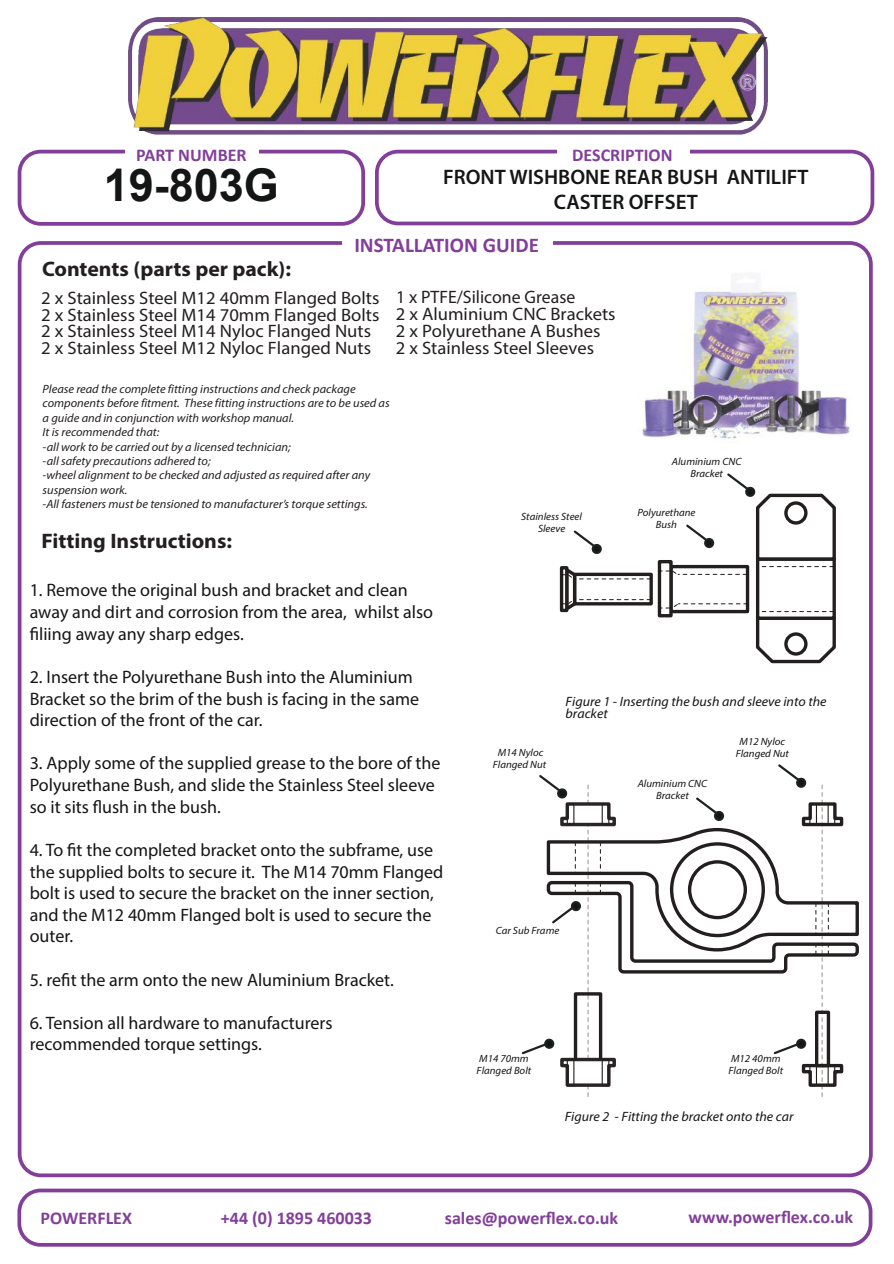
<style>
.page{position:relative;width:894px;height:1264px;background:#fff}
.page>*{position:absolute;margin:0;border:0;box-sizing:border-box;transform-origin:0 0}
.t1{font:700 45px "Arial";color:#141515}
.t2{font:700 21px "Myriad Pro";color:#241f1f}
.t3{font:600 21px/25.2px "Myriad Pro";color:#141515;text-align:center}
.t4{font:700 21px "Calibri";color:#823f99}
.t5{font:18px/21.6px "Myriad Pro";color:#141515}
.t6{font:18px/33.8px "Myriad Pro";color:#241f1f}
.t7{font:700 18px "Calibri";color:#823f99}
.t8{font:italic 13.5px/12px "Myriad Pro";color:#141515}
.t9{font:italic 12px/14.4px "Myriad Pro";color:#241f1f}
.t10{font:italic 10.5px/12px "Myriad Pro";color:#141515;text-align:center}
</style>
<div class="page">
<div style="left:18px;top:241px;width:854px;height:935px;border:4px solid #823f99;border-radius:21px"></div>
<div style="left:375px;top:150px;width:498px;height:75px;border:4px solid #823f99;border-radius:21px"></div>
<div style="left:18px;top:150px;width:347px;height:76px;border:4px solid #823f99;border-radius:21px"></div>
<img style="left:128px;top:18px;width:639px;height:117px">
<div style="left:124px;top:147px;width:134px;height:9px;background:#fff"></div>
<div style="left:556px;top:147px;width:132px;height:9px;background:#fff"></div>
<div style="left:342px;top:235px;width:210px;height:15px;background:#fff"></div>
<div style="left:17px;top:1188px;width:855px;height:58px;border:4px solid #823f99;border-radius:21px"></div>
<img style="left:642px;top:276px;width:209px;height:163px">
<svg style="left:573px;top:530px;width:29px;height:24px"></svg>
<div style="left:755px;top:557px;width:80px;height:62px;background:#fff;border:3px solid #241f1f"></div>
<div style="left:669px;top:564px;width:80px;height:49px;background:#fff;border:3px solid #241f1f"></div>
<div style="left:657px;top:560px;width:15px;height:57px;background:#fff;border:3px solid #241f1f"></div>
<div style="left:572px;top:572px;width:80px;height:33px;background:#241f1f"></div>
<svg style="left:559px;top:566px;width:91px;height:47px"></svg>
<svg style="left:659px;top:473px;width:177px;height:102px"></svg>
<svg style="left:659px;top:603px;width:177px;height:36px"></svg>
<svg style="left:755px;top:639px;width:81px;height:25px"></svg>
<svg style="left:522px;top:764px;width:337px;height:333px"></svg>
<p class="t7" style="left:136px;top:147px;width:112px">PART NUMBER</p>
<p class="t7" style="left:572px;top:147px;width:102px">DESCRIPTION</p>
<h1 class="t1" style="left:104px;top:168px;width:177px">19-803G</h1>
<p class="t3" style="left:443px;top:166px;width:367px">FRONT WISHBONE REAR BUSH ANTILIFT<br>CASTER OFFSET</p>
<p class="t2" style="left:42px;top:260px;width:250px">Contents (parts per pack):</p>
<p class="t4" style="left:354px;top:236px;width:186px">INSTALLATION GUIDE</p>
<p class="t6" style="left:41px;top:291px;width:339px;line-height:16.5px">2 x Stainless Steel M12 40mm Flanged Bolts<br>2 x Stainless Steel M14 70mm Flanged Bolts</p>
<p class="t6" style="left:396px;top:281px;width:181px">1 x PTFE/Silicone Grease</p>
<p class="t6" style="left:395px;top:299px;width:221px">2 x Aluminium CNC Brackets<br>2 x Stainless Steel Sleeves</p>
<p class="t6" style="left:41px;top:324px;width:331px;line-height:16.8px">2 x Stainless Steel M14 Nyloc Flanged Nuts<br>2 x Stainless Steel M12 Nyloc Flanged Nuts</p>
<p class="t6" style="left:395px;top:316px;width:206px">2 x Polyurethane A Bushes</p>
<p class="t9" style="left:43px;top:382px;width:348px">Please read the complete fitting instructions and check package components before fitment. These fitting instructions are to be used as a guide and in conjunction with workshop manual.<br>It is recommended that:<br>-all work to be carried out by a licensed technician;<br>-all safety precautions adhered to;<br>-wheel alignment to be checked and adjusted as required after any suspension work.<br>-All fasteners must be tensioned to manufacturer’s torque settings.</p>
<p class="t2" style="left:42px;top:531px;width:192px">Fitting Instructions:</p>
<p class="t5" style="left:30px;top:581px;width:405px">1. Remove the original bush and bracket and clean away and dirt and corrosion from the area, whilst also filiing away any sharp edges.</p>
<p class="t5" style="left:30px;top:667px;width:391px">2. Insert the Polyurethane Bush into the Aluminium<br>Bracket so the brim of the bush is facing in the same direction of the front of the car.</p>
<p class="t5" style="left:30px;top:754px;width:412px">3. Apply some of the supplied grease to the bore of the<br>Polyurethane Bush, and slide the Stainless Steel sleeve so it sits flush in the bush.</p>
<p class="t5" style="left:30px;top:840px;width:415px">4. To fit the completed bracket onto the subframe, use the supplied bolts to secure it. The M14 70mm Flanged bolt is used to secure the bracket on the inner section, and the M12 40mm Flanged bolt is used to secure the outer.</p>
<p class="t5" style="left:30px;top:970px;width:365px">5. refit the arm onto the new Aluminium Bracket.</p>
<p class="t5" style="left:30px;top:1013px;width:304px">6. Tension all hardware to manufacturers recommended torque settings.</p>
<p class="t10" style="left:521px;top:511px;width:62px">Stainless Steel<br>Sleeve</p>
<p class="t10" style="left:671px;top:456px;width:71px">Aluminium CNC<br>Bracket</p>
<p class="t10" style="left:637px;top:507px;width:60px">Polyurethane<br>Bush</p>
<p class="t10" style="left:492px;top:747px;width:55px">M14 Nyloc<br>Flanged Nut</p>
<p class="t8" style="left:565px;top:696px;width:262px">Figure 1 - Inserting the bush and sleeve into the bracket</p>
<p class="t10" style="left:637px;top:778px;width:71px">Aluminium CNC<br>Bracket</p>
<p class="t10" style="left:735px;top:736px;width:55px">M12 Nyloc<br>Flanged Nut</p>
<p class="t10" style="left:495px;top:925px;width:65px">Car Sub Frame</p>
<p class="t10" style="left:476px;top:1052px;width:56px;text-align:left">M14 70mm<br>Flanged Bolt</p>
<p class="t10" style="left:728px;top:1052px;width:56px;text-align:left">M12 40mm<br>Flanged Bolt</p>
<p class="t8" style="left:564px;top:1110px;width:230px">Figure 2 - Fitting the bracket onto the car</p>
<p class="t7" style="left:41px;top:1209px;width:93px">POWERFLEX</p>
<p class="t7" style="left:221px;top:1209px;width:152px">+44 (0) 1895 460033</p>
<p class="t7" style="left:444px;top:1209px;width:175px">sales@powerflex.co.uk</p>
<p class="t7" style="left:688px;top:1209px;width:166px">www.powerflex.co.uk</p>
</div>
